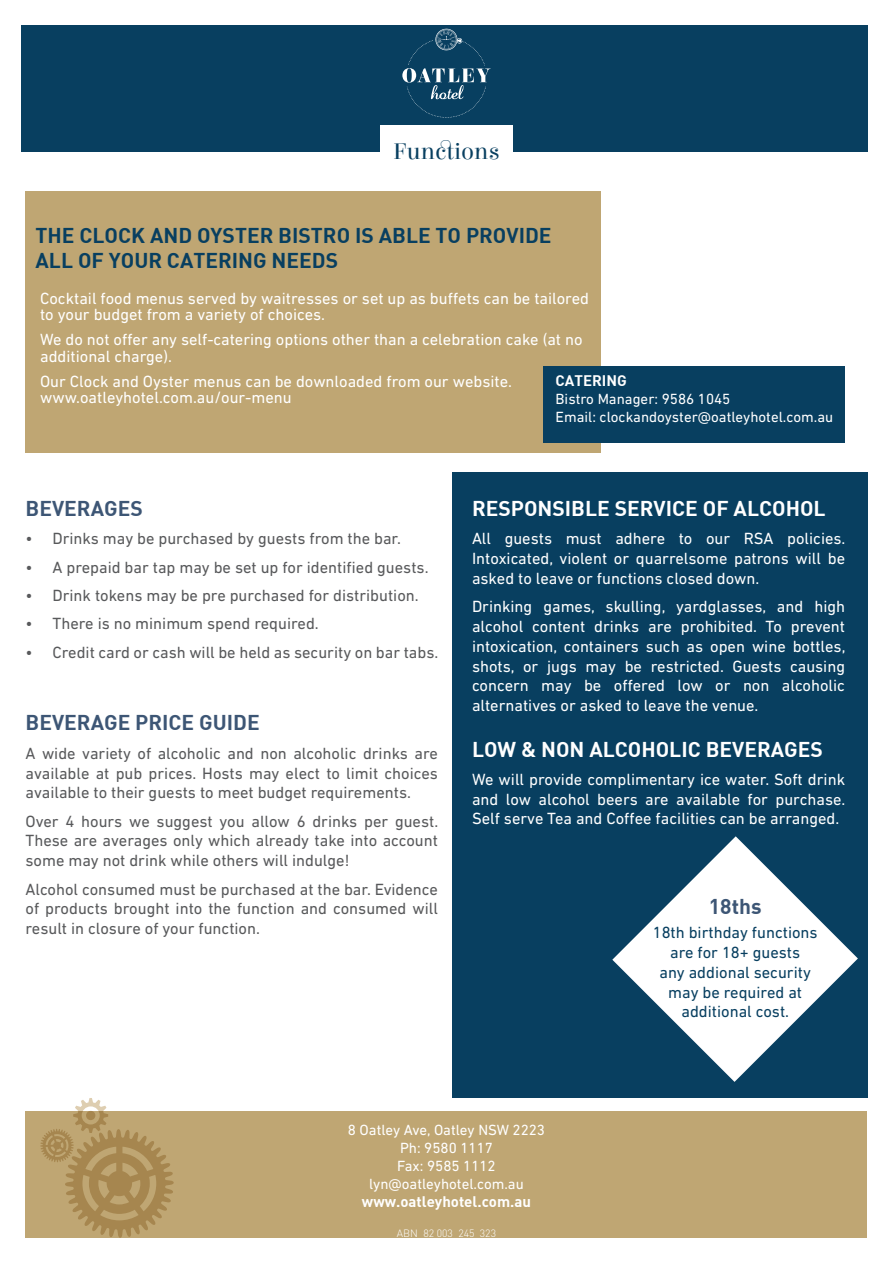
<style>
.page{position:relative;width:893px;height:1263px;background:#fff}
.page>*{position:absolute;margin:0;border:0;box-sizing:border-box;transform-origin:0 0}
.t1{font:24px "Elsie";color:#083f60}
.t2{font:700 21px/25.2px "DI Nbek";color:#083f60}
.t3{font:700 21px "DI Nbek";color:#fff}
.t4{font:700 21px "DI Nbek";color:#3d5675}
.t5{font:16.5px/19.8px "DIN Next LT Pro";color:#fff;text-align:justify}
.t6{font:16.5px/19.8px "DIN Next LT Pro";color:#58595b;text-align:justify}
.t7{font:16.5px/19.8px "DIN Next LT Pro";color:#083f60;text-align:center}
.t8{font:15px/18px "DIN Next LT Pro";color:#fff;text-align:center}
.t9{font:700 15px "DI Nbek";color:#fff}
.t10{font:300 10.5px "DIN";color:#fff}
</style>
<div class="page">
<div style="left:452px;top:472px;width:415px;height:626px;background:#083f60"></div>
<div style="left:26px;top:1111px;width:841px;height:126px;background:#bfa673"></div>
<div style="left:26px;top:192px;width:575px;height:261px;background:#bfa673"></div>
<svg style="left:612px;top:836px;width:246px;height:246px"></svg>
<svg style="left:40px;top:1098px;width:134px;height:139px"></svg>
<div style="left:21px;top:26px;width:846px;height:126px;background:#083f60"></div>
<div style="left:380px;top:125px;width:132px;height:47px;background:#fff"></div>
<svg style="left:402px;top:28px;width:89px;height:90px"></svg>
<div style="left:544px;top:366px;width:301px;height:77px;background:#083f60"></div>
<h1 class="t1" style="left:393px;top:138px;width:108px">Functions</h1>
<p class="t2" style="left:36px;top:222px;width:518px">THE CLOCK AND OYSTER BISTRO IS ABLE TO PROVIDE<br>ALL OF YOUR CATERING NEEDS</p>
<p class="t5" style="left:40px;top:290px;width:550px;line-height:16.5px">Cocktail food menus served by waitresses or set up as buffets can be tailored to your budget from a variety of choices.</p>
<p class="t5" style="left:40px;top:331px;width:544px;line-height:16.5px">We do not offer any self-catering options other than a celebration cake (at no additional charge).</p>
<p class="t5" style="left:40px;top:373px;width:473px;line-height:16.5px">Our Clock and Oyster menus can be downloaded from our website. www.oatleyhotel.com.au/our-menu</p>
<p class="t9" style="left:556px;top:371px;width:73px">CATERING</p>
<p class="t8" style="left:556px;top:390px;width:279px;text-align:left">Bistro Manager: 9586 1045<br>Email: clockandoyster@oatleyhotel.com.au</p>
<p class="t4" style="left:26px;top:495px;width:119px">BEVERAGES</p>
<p class="t6" style="left:26px;top:529px;width:377px">• Drinks may be purchased by guests from the bar.</p>
<p class="t6" style="left:26px;top:557px;width:405px">• A prepaid bar tap may be set up for identified guests.</p>
<p class="t6" style="left:26px;top:585px;width:395px">• Drink tokens may be pre purchased for distribution.</p>
<p class="t6" style="left:26px;top:613px;width:295px">• There is no minimum spend required.</p>
<p class="t6" style="left:26px;top:642px;width:414px">• Credit card or cash will be held as security on bar tabs.</p>
<p class="t4" style="left:26px;top:709px;width:236px">BEVERAGE PRICE GUIDE</p>
<p class="t6" style="left:26px;top:743px;width:414px">A wide variety of alcoholic and non alcoholic drinks are available at pub prices. Hosts may elect to limit choices available to their guests to meet budget requirements.</p>
<p class="t6" style="left:26px;top:811px;width:414px">Over 4 hours we suggest you allow 6 drinks per guest.<br>These are averages only which already take into account some may not drink while others will indulge!</p>
<p class="t6" style="left:26px;top:879px;width:414px">Alcohol consumed must be purchased at the bar. Evidence of products brought into the function and consumed will result in closure of your function.</p>
<p class="t3" style="left:472px;top:495px;width:355px">RESPONSIBLE SERVICE OF ALCOHOL</p>
<p class="t5" style="left:472px;top:529px;width:375px">All guests must adhere to our RSA policies.<br>Intoxicated, violent or quarrelsome patrons will be asked to leave or functions closed down.</p>
<p class="t5" style="left:472px;top:596px;width:375px">Drinking games, skulling, yardglasses, and high alcohol content drinks are prohibited. To prevent intoxication, containers such as open wine bottles, shots, or jugs may be restricted. Guests causing concern may be offered low or non alcoholic alternatives or asked to leave the venue.</p>
<p class="t3" style="left:472px;top:735px;width:352px">LOW &amp; NON ALCOHOLIC BEVERAGES</p>
<p class="t5" style="left:472px;top:769px;width:375px">We will provide complimentary ice water. Soft drink and low alcohol beers are available for purchase.<br>Self serve Tea and Coffee facilities can be arranged.</p>
<p class="t4" style="left:709px;top:893px;width:54px">18ths</p>
<p class="t7" style="left:653px;top:922px;width:166px">18th birthday functions are for 18+ guests<br>any addional security may be required at additional cost.</p>
<p class="t8" style="left:348px;top:1121px;width:199px">8 Oatley Ave, Oatley NSW 2223<br>Ph: 9580 1117<br>Fax: 9585 1112 lyn@oatleyhotel.com.au</p>
<p class="t9" style="left:362px;top:1192px;width:171px">www.oatleyhotel.com.au</p>
<p class="t10" style="left:397px;top:1226px;width:101px">ABN 82 003 245 323</p>
</div>
